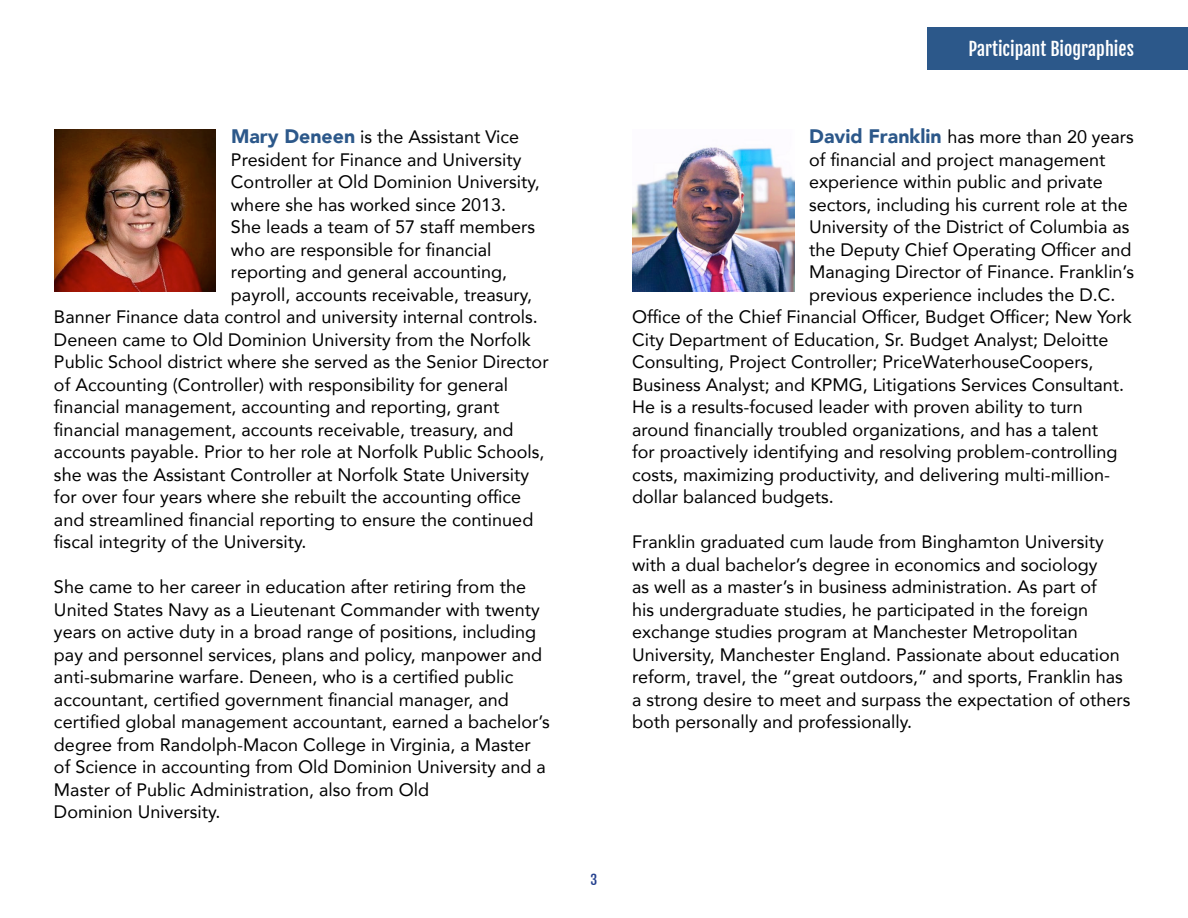
<style>
.page{position:relative;width:1188px;height:918px;background:#fff}
.page>*{position:absolute;margin:0;border:0;box-sizing:border-box;transform-origin:0 0}
.t1{font:18px/22.5px "Avenir";color:#000}
.t2{font:18px "Fjalla One";color:#fff}
.t3{font:13.5px "Fjalla One";color:#24408e}
.s1{font-weight:900;font-size:19.5px;color:#2c588a}
</style>
<div class="page">
<div style="left:928px;top:27px;width:260px;height:42px;background:#2c588a"></div>
<img style="left:54px;top:130px;width:162px;height:162px">
<img style="left:632px;top:147px;width:162px;height:145px">
<p class="t1" style="left:231px;top:125px;width:290px"><span class="s1">Mary Deneen</span> is the Assistant Vice</p>
<p class="t1" style="left:231px;top:148px;width:292px">President for Finance and University</p>
<p class="t1" style="left:231px;top:170px;width:310px">Controller at Old Dominion University,</p>
<p class="t1" style="left:231px;top:193px;width:277px">where she has worked since 2013.</p>
<p class="t1" style="left:231px;top:215px;width:306px">She leads a team of 57 staff members</p>
<p class="t1" style="left:231px;top:238px;width:262px">who are responsible for financial</p>
<p class="t1" style="left:231px;top:260px;width:278px">reporting and general accounting,</p>
<p class="t1" style="left:231px;top:283px;width:303px">payroll, accounts receivable, treasury,</p>
<p class="t1" style="left:54px;top:305px;width:485px">Banner Finance data control and university internal controls.</p>
<p class="t1" style="left:54px;top:328px;width:478px">Deneen came to Old Dominion University from the Norfolk</p>
<p class="t1" style="left:54px;top:350px;width:496px">Public School district where she served as the Senior Director</p>
<p class="t1" style="left:54px;top:373px;width:456px">of Accounting (Controller) with responsibility for general</p>
<p class="t1" style="left:54px;top:395px;width:447px">financial management, accounting and reporting, grant</p>
<p class="t1" style="left:54px;top:418px;width:461px">financial management, accounts receivable, treasury, and</p>
<p class="t1" style="left:54px;top:440px;width:492px">accounts payable. Prior to her role at Norfolk Public Schools,</p>
<p class="t1" style="left:54px;top:463px;width:477px">she was the Assistant Controller at Norfolk State University</p>
<p class="t1" style="left:54px;top:485px;width:469px">for over four years where she rebuilt the accounting office</p>
<p class="t1" style="left:54px;top:508px;width:481px">and streamlined financial reporting to ensure the continued</p>
<p class="t1" style="left:54px;top:530px;width:254px">fiscal integrity of the University.</p>
<p class="t1" style="left:54px;top:575px;width:497px">She came to her career in education after retiring from the United States Navy as a Lieutenant Commander with twenty years on active duty in a broad range of positions, including pay and personnel services, plans and policy, manpower and anti-submarine warfare. Deneen, who is a certified public accountant, certified government financial manager, and certified global management accountant, earned a bachelor’s degree from Randolph-Macon College in Virginia, a Master of Science in accounting from Old Dominion University and a Master of Public Administration, also from Old<br>Dominion University.</p>
<p class="t2" style="left:968px;top:38px;width:167px">Participant Biographies</p>
<p class="t1" style="left:809px;top:125px;width:326px"><span class="s1">David Franklin</span> has more than 20 years</p>
<p class="t1" style="left:809px;top:148px;width:298px">of financial and project management</p>
<p class="t1" style="left:809px;top:170px;width:295px">experience within public and private</p>
<p class="t1" style="left:809px;top:193px;width:320px">sectors, including his current role at the</p>
<p class="t1" style="left:809px;top:215px;width:322px">University of the District of Columbia as</p>
<p class="t1" style="left:809px;top:238px;width:324px">the Deputy Chief Operating Officer and</p>
<p class="t1" style="left:809px;top:260px;width:326px">Managing Director of Finance. Franklin’s</p>
<p class="t1" style="left:809px;top:283px;width:308px">previous experience includes the D.C.</p>
<p class="t1" style="left:632px;top:305px;width:501px">Office of the Chief Financial Officer, Budget Officer; New York</p>
<p class="t1" style="left:632px;top:328px;width:478px">City Department of Education, Sr. Budget Analyst; Deloitte</p>
<p class="t1" style="left:632px;top:350px;width:463px">Consulting, Project Controller; PriceWaterhouseCoopers,</p>
<p class="t1" style="left:632px;top:373px;width:493px">Business Analyst; and KPMG, Litigations Services Consultant.</p>
<p class="t1" style="left:632px;top:395px;width:452px">He is a results-focused leader with proven ability to turn</p>
<p class="t1" style="left:632px;top:418px;width:467px">around financially troubled organizations, and has a talent</p>
<p class="t1" style="left:632px;top:440px;width:487px">for proactively identifying and resolving problem-controlling</p>
<p class="t1" style="left:632px;top:463px;width:479px">costs, maximizing productivity, and delivering multi-million-</p>
<p class="t1" style="left:632px;top:485px;width:203px">dollar balanced budgets.</p>
<p class="t1" style="left:632px;top:530px;width:500px">Franklin graduated cum laude from Binghamton University with a dual bachelor’s degree in economics and sociology<br>as well as a master’s in business administration. As part of<br>his undergraduate studies, he participated in the foreign exchange studies program at Manchester Metropolitan University, Manchester England. Passionate about education reform, travel, the “great outdoors,” and sports, Franklin has a strong desire to meet and surpass the expectation of others both personally and professionally.</p>
<p class="t3" style="left:591px;top:872px;width:8px">3</p>
</div>
